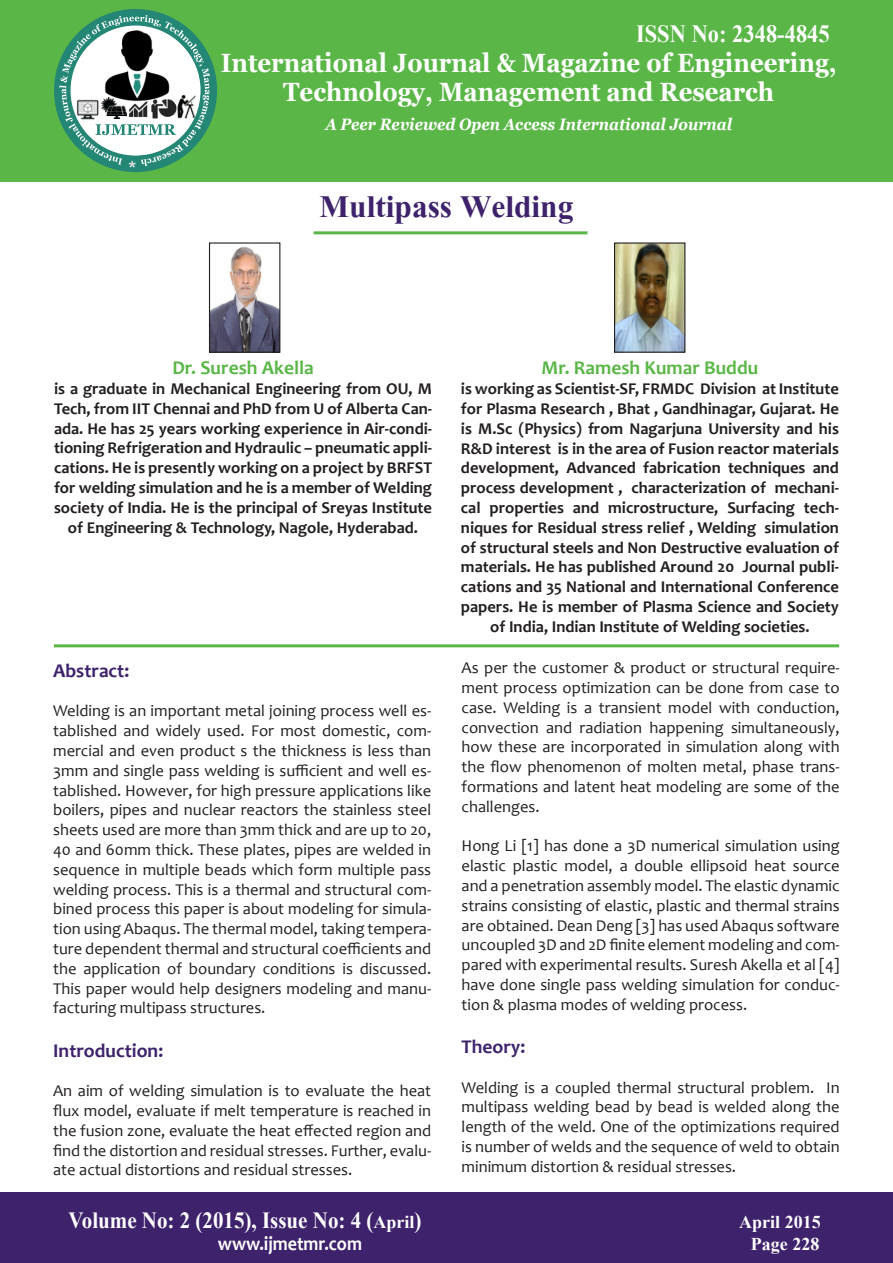
<style>
.page{position:relative;width:893px;height:1263px;background:#fff}
.page>*{position:absolute;margin:0;border:0;box-sizing:border-box;transform-origin:0 0}
.t1{font:700 39px "Aparajita";color:#3e236c}
.t2{font:700 26.4px "Georgia";color:#fff;scale:.91 1}
.t3{font:700 24.75px "Times New Roman";color:#fff;scale:.91 1}
.t4{font:700 23.1px "Times New Roman";color:#fff;scale:.91 1}
.t5{font:700 19.8px "Candara";color:#fff;scale:.91 1}
.t6{font:700 19.5px "Candara";color:#5ab747}
.t7{font:700 19.5px "Candara";color:#3e236c}
.t8{font:700 18px "Times New Roman";color:#fff}
.t9{font:16.5px/19.8px "Candara";color:#231f20;text-align:justify}
.t10{font:700 16.5px/19.8px "Candara";color:#231f20;text-align:center}
.t11{font:italic 700 16.5px "Georgia";color:#fff;scale:.91 1}
.s1{font-size:18px}
</style>
<div class="page">
<div style="left:0;top:1193px;width:893px;height:70px;background:#3e236c"></div>
<div style="left:0;top:0;width:893px;height:182px;background:#5ab747"></div>
<div style="left:54px;top:9px;width:163px;height:163px;background:#248675;border-radius:50%"></div>
<svg style="left:59px;top:15px;width:151px;height:153px"></svg>
<img style="left:150px;top:97px;width:27px;height:23px">
<img style="left:177px;top:94px;width:21px;height:26px">
<img style="left:102px;top:30px;width:72px;height:73px">
<img style="left:75px;top:99px;width:25px;height:21px">
<img style="left:102px;top:97px;width:25px;height:21px">
<img style="left:211px;top:246px;width:67px;height:105px">
<div style="left:209px;top:242px;width:71px;height:111px;border:1px solid #231f20"></div>
<img style="left:616px;top:244px;width:67px;height:107px">
<div style="left:614px;top:242px;width:71px;height:111px;border:1px solid #231f20"></div>
<hr style="left:54px;top:644px;width:785px;height:3px;background:#5ab747">
<hr style="left:314px;top:231px;width:274px;height:3px;background:#5ab747">
<p class="t3" style="left:636px;top:16px;width:214px">ISSN No: 2348-4845</p>
<p class="t2" style="left:221px;top:46px;width:678px">International Journal &amp; Magazine of Engineering,</p>
<p class="t2" style="left:283px;top:75px;width:541px">Technology, Management and Research</p>
<p class="t11" style="left:325px;top:113px;width:448px">A Peer Reviewed Open Access International Journal</p>
<p class="t1" style="left:320px;top:189px;width:255px">Multipass Welding</p>
<p class="t6" style="left:172px;top:355px;width:143px">Dr. Suresh Akella</p>
<p class="t10" style="left:54px;top:378px;width:380px">is a graduate in Mechanical Engineering from OU, M Tech, from IIT Chennai and PhD from U of Alberta Can&shy;ada. He has 25 years working experience in Air-condi&shy;tioning Refrigeration and Hydraulic – pneumatic appli&shy;cations. He is presently working on a project by BRFST for welding simulation and he is a member of Welding society of India. He is the principal of Sreyas Institute of Engineering &amp; Technology, Nagole, Hyderabad.</p>
<p class="t7" style="left:53px;top:658px;width:78px">Abstract:</p>
<p class="t9" style="left:53px;top:701px;width:380px">Welding is an important metal joining process well es&shy;tablished and widely used. For most domestic, com&shy;mercial and even product s the thickness is less than 3mm and single pass welding is sufficient and well es&shy;tablished. However, for high pressure applications like boilers, pipes and nuclear reactors the stainless steel sheets used are more than 3mm thick and are up to 20, 40 and 60mm thick. These plates, pipes are welded in sequence in multiple beads which form multiple pass welding process. This is a thermal and structural com&shy;bined process this paper is about modeling for simula&shy;tion using Abaqus. The thermal model, taking tempera&shy;ture dependent thermal and structural coefficients and the application of boundary conditions is discussed.<br>This paper would help designers modeling and manu&shy;facturing multipass structures.</p>
<p class="t7" style="left:53px;top:1038px;width:112px">Introduction:</p>
<p class="t9" style="left:53px;top:1081px;width:380px">An aim of welding simulation is to evaluate the heat flux model, evaluate if melt temperature is reached in the fusion zone, evaluate the heat effected region and find the distortion and residual stresses. Further, evalu&shy;ate actual distortions and residual stresses.</p>
<p class="t6" style="left:542px;top:356px;width:218px">Mr. Ramesh Kumar Buddu</p>
<p class="t10" style="left:461px;top:379px;width:380px">is working as Scientist-SF, FRMDC Division at Institute for Plasma Research , Bhat , Gandhinagar, Gujarat. He is M.Sc (Physics) from Nagarjuna University and his R&amp;D interest is in the area of Fusion reactor materials development, Advanced fabrication techniques and process development , characterization of mechani&shy;cal properties and microstructure, Surfacing tech&shy;niques for Residual stress relief , Welding simulation of structural steels and Non Destructive evaluation of materials. He has published Around 20 Journal publi&shy;cations and 35 National and International Conference papers. He is member of Plasma Science and Society of India, Indian Institute of Welding societies.</p>
<p class="t9" style="left:462px;top:658px;width:380px">As per the customer &amp; product or structural require&shy;ment process optimization can be done from case to case. Welding is a transient model with conduction, convection and radiation happening simultaneously, how these are incorporated in simulation along with the flow phenomenon of molten metal, phase trans&shy;formations and latent heat modeling are some of the challenges.</p>
<p class="t9" style="left:462px;top:836px;width:380px">Hong Li [1] has done a 3D numerical simulation using elastic plastic model, a double ellipsoid heat source and a penetration assembly model. The elastic dynamic strains consisting of elastic, plastic and thermal strains are obtained. Dean Deng [3] has used Abaqus software uncoupled 3D and 2D finite element modeling and com&shy;pared with experimental results. Suresh Akella et al [4] have done single pass welding simulation for conduc&shy;tion &amp; plasma modes of welding process.</p>
<p class="t7" style="left:462px;top:1034px;width:65px">Theory:</p>
<p class="t9" style="left:462px;top:1077px;width:380px">Welding is a coupled thermal structural problem. In multipass welding bead by bead is welded along the length of the weld. One of the optimizations required is number of welds and the sequence of weld to obtain minimum distortion &amp; residual stresses.</p>
<p class="t4" style="left:69px;top:1204px;width:389px">Volume No: 2 (2015), Issue No: 4 (<span class="s1">April</span>)</p>
<p class="t8" style="left:739px;top:1210px;width:83px">April 2015</p>
<p class="t5" style="left:218px;top:1231px;width:160px">www.ijmetmr.com</p>
<p class="t8" style="left:751px;top:1231px;width:70px">Page 228</p>
</div>
